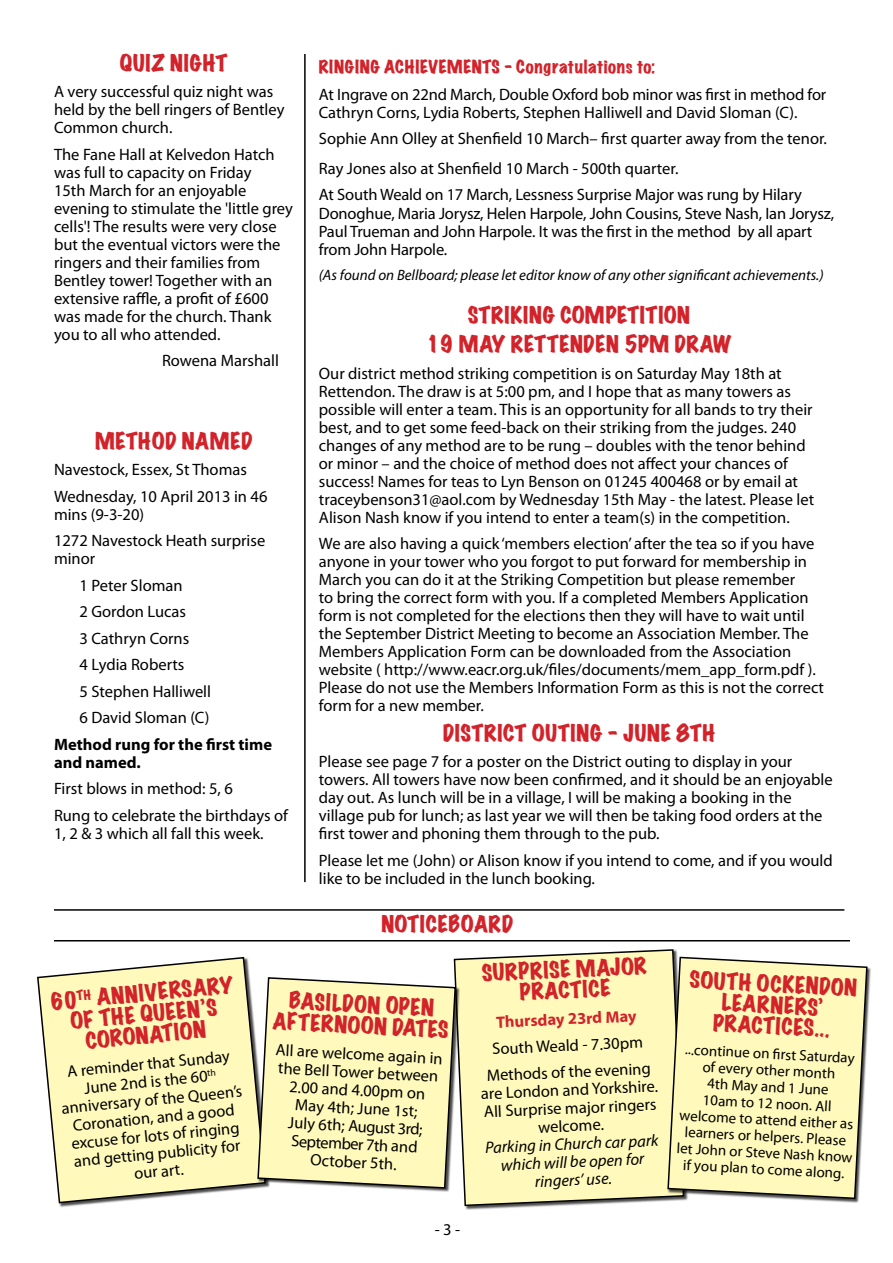
<style>
.page{position:relative;width:893px;height:1263px;background:#fff}
.page>*{position:absolute;margin:0;border:0;box-sizing:border-box;transform-origin:0 0}
.t1{font:expanded 21px/29.5px "Marker Felt";letter-spacing:.03em;color:#d2232a}
.t2{font:16.5px/18px "Myriad Pro";color:#000}
.t3{font:italic 16.5px/18px "Myriad Pro";color:#000;text-align:center}
.t4{font:expanded 16.5px "Marker Felt";letter-spacing:.03em;color:#d2232a}
.t5{font:700 16.5px/18px "Myriad Pro";color:#000}
.t6{font:700 16.5px "Myriad Pro";color:#d2232a}
.t7{font:15px/16.5px "Myriad Pro";color:#000;text-align:center}
.t8{font:italic 15px "Myriad Pro";color:#000}
</style>
<div class="page">
<hr style="left:304px;top:54px;width:2px;height:828px;background:#000">
<hr style="left:54px;top:909px;width:790px;height:2px;background:#000">
<div style="left:453px;top:949px;width:225px;height:258px;background:#fffabc"></div>
<svg style="left:37px;top:957px;width:220px;height:247px;background:#f6f2be"></svg>
<div style="left:257px;top:977px;width:203px;height:216px;background:#000;opacity:.7"></div>
<svg style="left:257px;top:976px;width:200px;height:213px;background:#f2eeb7"></svg>
<hr style="left:54px;top:940px;width:796px;height:1px;background:#000">
<div style="left:667px;top:957px;width:205px;height:246px;background:#000;opacity:.7"></div>
<svg style="left:667px;top:956px;width:201px;height:244px;background:#f3efb7"></svg>
<div style="left:51px;top:984px;width:87px;height:26px;background:#fffabc"></div>
<svg style="left:219px;top:975px;width:15px;height:19px"></svg>
<svg style="left:174px;top:1020px;width:32px;height:21px"></svg>
<svg style="left:207px;top:1069px;width:8px;height:7px"></svg>
<p class="t1" style="left:120px;top:48px;width:105px">QUIZ NIGHT</p>
<p class="t2" style="left:54px;top:83px;width:232px">A very successful quiz night was held by the bell ringers of Bentley<br>Common church.</p>
<p class="t2" style="left:54px;top:146px;width:240px">The Fane Hall at Kelvedon Hatch was full to capacity on Friday<br>15th March for an enjoyable evening to stimulate the 'little grey cells'! The results were very close but the eventual victors were the ringers and their families from<br>Bentley tower! Together with an extensive raffle, a profit of £600 was made for the church. Thank you to all who attended.</p>
<p class="t2" style="left:162px;top:352px;width:118px">Rowena Marshall</p>
<p class="t1" style="left:95px;top:426px;width:159px">METHOD NAMED</p>
<p class="t2" style="left:54px;top:457px;width:215px;line-height:26.5px">Navestock, Essex, St Thomas<br>Wednesday, 10 April 2013 in 46</p>
<p class="t2" style="left:54px;top:501px;width:213px;line-height:26.5px">mins (9-3-20)<br>1272 Navestock Heath surprise</p>
<p class="t2" style="left:80px;top:546px;width:133px;line-height:26.5px;text-indent:-26px">minor<br>1 Peter Sloman<br>2 Gordon Lucas<br>3 Cathryn Corns<br>4 Lydia Roberts<br>5 Stephen Halliwell<br>6 David Sloman (C)</p>
<p class="t5" style="left:54px;top:735px;width:220px">Method rung for the first time and named.</p>
<p class="t2" style="left:54px;top:776px;width:235px;line-height:26.5px">First blows in method: 5, 6<br>Rung to celebrate the birthdays of</p>
<p class="t2" style="left:54px;top:825px;width:211px">1, 2 &amp; 3 which all fall this week.</p>
<p class="t4" style="left:319px;top:54px;width:338px">RINGING ACHI EVEMENTS - CONGRATULATIONS TO:</p>
<p class="t2" style="left:319px;top:86px;width:509px">At Ingrave on 22nd March, Double Oxford bob minor was first in method for<br>Cathryn Corns, Lydia Roberts, Stephen Halliwell and David Sloman (C).</p>
<p class="t2" style="left:319px;top:124px;width:510px;line-height:29.5px">Sophie Ann Olley at Shenfield 10 March– first quarter away from the tenor.<br>Ray Jones also at Shenfield 10 March - 500th quarter.</p>
<p class="t2" style="left:319px;top:186px;width:517px">At South Weald on 17 March, Lessness Surprise Major was rung by Hilary Donoghue, Maria Jorysz, Helen Harpole, John Cousins, Steve Nash, Ian Jorysz, Paul Trueman and John Harpole. It was the first in the method by all apart from John Harpole.</p>
<p class="t8" style="left:319px;top:265px;width:506px">(As found on Bellboard; please let editor know of any other significant achievements.)</p>
<p class="t1" style="left:426px;top:300px;width:263px;text-indent:41px">STRIKING COMPETITION<br>19 MAY RETTENDEN</p>
<p class="t1" style="left:624px;top:329px;width:66px">5PM DRAW</p>
<p class="t2" style="left:319px;top:365px;width:497px">Our district method striking competition is on Saturday May 18th at Rettendon. The draw is at 5:00 pm, and I hope that as many towers as possible will enter a team. This is an opportunity for all bands to try their best, and to get some feed-back on their striking from the judges. 240 changes of any method are to be rung – doubles with the tenor behind or minor – and the choice of method does not affect your chances of success! Names for teas to Lyn Benson on 01245 400468 or by email at traceybenson31@aol.com by Wednesday 15th May - the latest. Please let Alison Nash know if you intend to enter a team(s) in the competition.</p>
<p class="t2" style="left:319px;top:535px;width:507px">We are also having a quick ‘members election’ after the tea so if you have anyone in your tower who you forgot to put forward for membership in March you can do it at the Striking Competition but please remember<br>to bring the correct form with you. If a completed Members Application form is not completed for the elections then they will have to wait until the September District Meeting to become an Association Member. The Members Application Form can be downloaded from the Association website ( http://www.eacr.org.uk/files/documents/mem_app_form.pdf ).<br>Please do not use the Members Information Form as this is not the correct form for a new member.</p>
<p class="t1" style="left:443px;top:718px;width:274px">DISTRICT OUTING - JUNE 8TH</p>
<p class="t2" style="left:319px;top:753px;width:515px">Please see page 7 for a poster on the District outing to display in your towers. All towers have now been confirmed, and it should be an enjoyable day out. As lunch will be in a village, I will be making a booking in the village pub for lunch; as last year we will then be taking food orders at the first tower and phoning them through to the pub.</p>
<p class="t2" style="left:319px;top:852px;width:515px">Please let me (John) or Alison know if you intend to come, and if you would like to be included in the lunch booking.</p>
<p class="t1" style="left:382px;top:909px;width:133px">NOTICEBOARD</p>
<p class="t1" style="left:137px;top:978px;width:32px;rotate:-5deg">IVERSAR</p>
<p class="t1" style="left:83px;top:1008px;width:135px;line-height:21.3px;text-indent:-13px;rotate:-5deg">OF THE QUEEN’S<br>COR ONAT</p>
<p class="t2" style="left:67px;top:1062px;width:165px;text-align:center;rotate:-5deg">A reminder that Sunday<br>June 2nd is the 60</p>
<p class="t2" style="left:61px;top:1099px;width:183px;text-align:center;rotate:-5deg">anniversary of the Queen’s<br>Coronation, and a good excuse for lots of ringing and getting publicity for our art.</p>
<p class="t1" style="left:275px;top:989px;width:149px;line-height:21px;text-indent:15px;rotate:3deg">BAS ILD ON OPEN<br>AFTERN</p>
<p class="t1" style="left:348px;top:1009px;width:57px;rotate:3deg">OON DATES</p>
<p class="t2" style="left:276px;top:1041px;width:169px;text-align:center;rotate:3deg">All are welcome again in the Bell Tower between<br>2.00 and 4.00pm on<br>May 4th; June 1st;<br>July 6th; August 3rd;<br>September 7th and<br>October 5th.</p>
<p class="t2" style="left:435px;top:1221px;width:27px">- 3 -</p>
<p class="t1" style="left:518px;top:961px;width:125px;line-height:20.7px;text-indent:-37px;rotate:-3deg">SUR PR ISE MA JOR<br>PRA</p>
<p class="t1" style="left:558px;top:975px;width:54px;rotate:-3deg">CT ICE</p>
<p class="t6" style="left:496px;top:1011px;width:143px;rotate:-2deg">Thursday 23rd May</p>
<p class="t2" style="left:485px;top:1035px;width:166px;line-height:26.5px;text-align:center;rotate:-2deg">South Weald - 7.30pm<br>Methods of the evening</p>
<p class="t2" style="left:481px;top:1084px;width:179px;text-align:center;rotate:-2deg">are London and Yorkshire.<br>All Surprise major ringers welcome.</p>
<p class="t3" style="left:485px;top:1138px;width:175px;rotate:-2deg">Parking in Church car park which will be open for ringers’ use.</p>
<p class="t1" style="left:690px;top:964px;width:82px;rotate:3deg">SOU THOCK</p>
<p class="t1" style="left:796px;top:970px;width:64px;rotate:3deg">ENDON</p>
<p class="t1" style="left:723px;top:987px;width:108px;rotate:3deg">LEARNE RS’</p>
<p class="t1" style="left:714px;top:1007px;width:118px;rotate:3deg">PRACTIC ES...</p>
<p class="t7" style="left:682px;top:1041px;width:178px;rotate:3deg">...continue on fi rst Saturday of every other month<br>4th May and 1 June<br>10am to 12 noon. All welcome to attend either as learners or helpers. Please let John or Steve Nash know if you plan to come along.</p>
</div>
